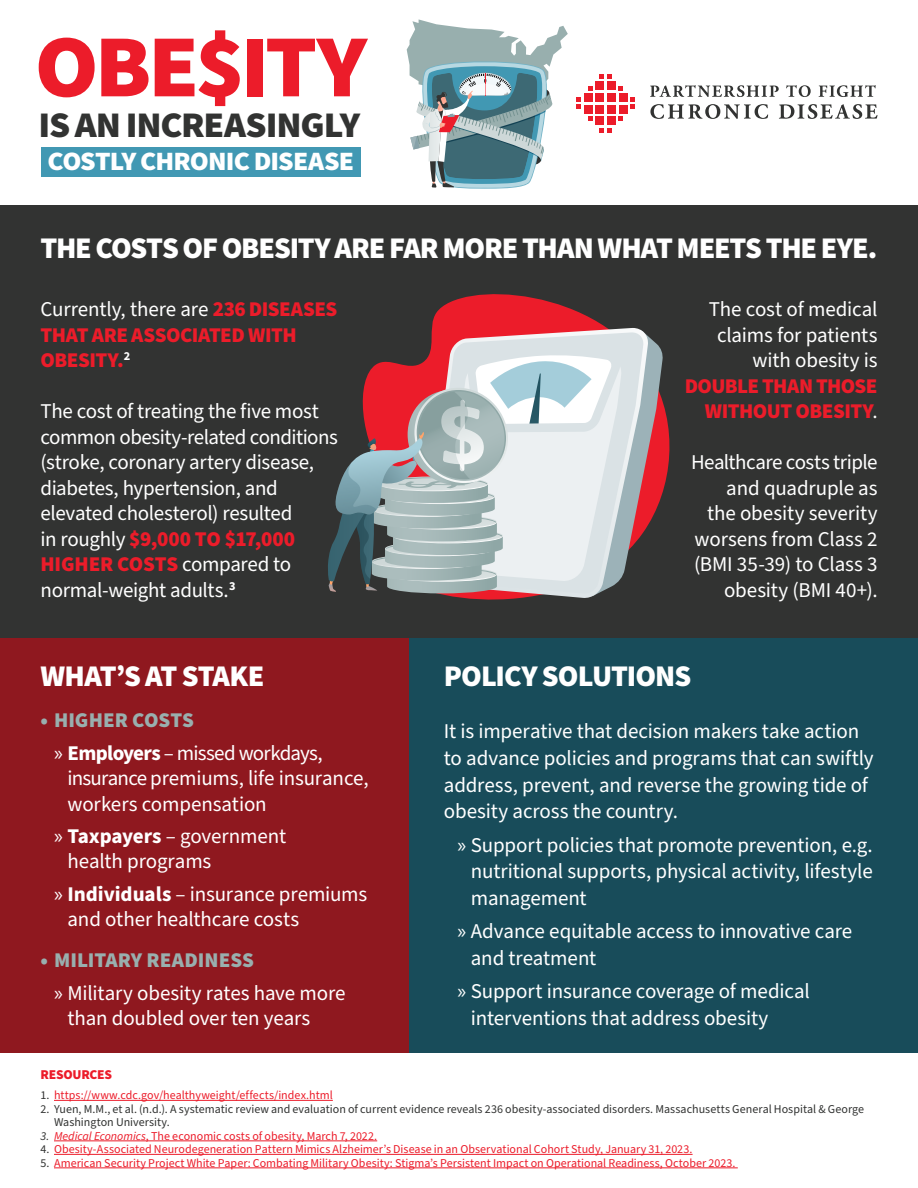
<style>
.page{position:relative;width:918px;height:1188px;background:#fff}
.page>*{position:absolute;margin:0;border:0;box-sizing:border-box;transform-origin:0 0}
.t1{font:900 88.65px "Source Sans Pro";letter-spacing:-.04em;color:#ec1c2a;scale:1.04 1}
.t2{font:900 36px "Source Sans Pro";letter-spacing:-.03em;color:#323332;scale:1.04 1}
.t3{font:900 30px "Source Sans Pro";letter-spacing:-.04em;color:#fff}
.t4{font:900 26.4px "Source Sans Pro";letter-spacing:-.03em;color:#fff;scale:1.04 1}
.Body_Text{font:21px/25.5px "Source Sans Pro";letter-spacing:-.01em;color:#fff}
.Body_Text-2{font:900 21px/25.5px "Source Sans Pro";letter-spacing:-.025em;color:#ec1c2a}
.t5{font:900 21px "Source Sans Pro";color:#99afae}
.t6{font:900 13.5px "Source Sans Pro";letter-spacing:-.015em;color:#ec1c2a}
.t7{font:12px "Source Sans Pro";color:#ec1c2a}
.t8{font:12px/13.5px "Source Sans Pro";color:#323332}
.s1{font-weight:400;color:#fff}
.s2{font-weight:900;color:#ec1c2a}
.s3{font-family:"Myriad Pro"}
.s4{font-weight:700}
.s5{color:#323332}
.s6{font-style:italic;color:#323332}
.s7{font-style:italic}
</style>
<div class="page">
<div style="left:0;top:205px;width:918px;height:433px;background:#323332"></div>
<hr style="left:54px;top:1100px;width:279px;height:1px;background:#ec1c2a">
<hr style="left:54px;top:1141px;width:323px;height:1px;background:#ec1c2a">
<hr style="left:54px;top:1154px;width:639px;height:1px;background:#ec1c2a">
<hr style="left:54px;top:1168px;width:684px;height:1px;background:#ec1c2a">
<div style="left:311px;top:638px;width:607px;height:415px;background:#184c5a"></div>
<div style="left:0;top:638px;width:408px;height:415px;background:#8f181f"></div>
<svg style="left:431px;top:294px;width:239px;height:306px"></svg>
<svg style="left:435px;top:328px;width:214px;height:271px"></svg>
<svg style="left:328px;top:331px;width:335px;height:265px;background:#b1a6aa"></svg>
<svg style="left:650px;top:85px;width:129px;height:12px"></svg>
<svg style="left:786px;top:85px;width:25px;height:12px"></svg>
<svg style="left:819px;top:85px;width:57px;height:12px"></svg>
<svg style="left:650px;top:104px;width:118px;height:15px"></svg>
<svg style="left:779px;top:104px;width:99px;height:15px"></svg>
<div style="left:596px;top:93px;width:8px;height:9px;background:#ec1c2a"></div>
<div style="left:596px;top:82px;width:8px;height:8px;background:#ec1c2a"></div>
<svg style="left:600px;top:74px;width:11px;height:5px"></svg>
<svg style="left:588px;top:116px;width:4px;height:5px"></svg>
<svg style="left:588px;top:86px;width:4px;height:4px"></svg>
<svg style="left:619px;top:116px;width:4px;height:5px"></svg>
<svg style="left:631px;top:98px;width:4px;height:11px"></svg>
<svg style="left:577px;top:98px;width:4px;height:11px"></svg>
<svg style="left:619px;top:86px;width:4px;height:4px"></svg>
<svg style="left:600px;top:128px;width:11px;height:4px"></svg>
<div style="left:584px;top:93px;width:8px;height:9px;background:#ec1c2a"></div>
<div style="left:584px;top:105px;width:8px;height:8px;background:#ec1c2a"></div>
<div style="left:619px;top:93px;width:8px;height:9px;background:#ec1c2a"></div>
<div style="left:619px;top:105px;width:8px;height:8px;background:#ec1c2a"></div>
<div style="left:596px;top:105px;width:8px;height:8px;background:#ec1c2a"></div>
<div style="left:596px;top:116px;width:8px;height:9px;background:#ec1c2a"></div>
<div style="left:607px;top:93px;width:9px;height:9px;background:#ec1c2a"></div>
<div style="left:607px;top:82px;width:9px;height:8px;background:#ec1c2a"></div>
<div style="left:607px;top:105px;width:9px;height:8px;background:#ec1c2a"></div>
<div style="left:607px;top:116px;width:9px;height:9px;background:#ec1c2a"></div>
<svg style="left:407px;top:19px;width:161px;height:170px"></svg>
<div style="left:41px;top:147px;width:319px;height:29px;background:#4198b3"></div>
<p class="t1" style="left:35px;top:6px;width:321px">OBE$ITY</p>
<p class="t2" style="left:39px;top:100px;width:311px">IS AN INCREASINGLY</p>
<p class="t4" style="left:48px;top:143px;width:296px">COSTLY CHRONIC DISEASE</p>
<h1 class="t3" style="left:40px;top:227px;width:839px">THE COSTS OF OBESITY ARE FAR MORE THAN WHAT MEETS THE EYE.</h1>
<p class="Body_Text-2" style="left:40px;top:297px;width:298px"><span class="s1">Currently, there are</span> 236 DISEASES<br>THAT ARE ASSOCIATED WITH<br>OBESITY.<sup>2</sup></p>
<p class="Body_Text" style="left:40px;top:399px;width:299px">The cost of treating the five most common obesity-related conditions (stroke, coronary artery disease, diabetes, hypertension, and elevated cholesterol) resulted<br>in roughly <span class="s2">$9,000 TO $17,000<br>HIGHER COSTS</span> compared to normal-weight adults.<sup>3</sup></p>
<h1 class="t3" style="left:40px;top:655px;width:226px">WHAT’S AT STAKE</h1>
<p class="t5" style="left:40px;top:706px;width:155px">• HIGHER COSTS</p>
<p class="Body_Text" style="left:68px;top:741px;width:303px;text-indent:-14px"><span class="s3">»</span> <span class="s4">Employers</span> – missed workdays, insurance premiums, life insurance, workers compensation</p>
<p class="Body_Text" style="left:68px;top:824px;width:220px;text-indent:-14px"><span class="s3">»</span> <span class="s4">Taxpayers</span> – government health programs</p>
<p class="Body_Text" style="left:68px;top:882px;width:301px;text-indent:-14px"><span class="s3">»</span> <span class="s4">Individuals</span> – insurance premiums and other healthcare costs</p>
<p class="t5" style="left:40px;top:946px;width:215px">• MILITARY READINESS</p>
<p class="Body_Text" style="left:68px;top:981px;width:280px;text-indent:-14px"><span class="s3">»</span> Military obesity rates have more than doubled over ten years</p>
<p class="Body_Text" style="left:685px;top:297px;width:194px;text-align:right">The cost of medical claims for patients with obesity is<br><span class="s2">DOUBLE THAN THOSE<br>WITHOUT OBESITY</span>.</p>
<p class="Body_Text" style="left:691px;top:450px;width:188px;text-align:right">Healthcare costs triple and quadruple as<br>the obesity severity worsens from Class 2 (BMI 35-39) to Class 3 obesity (BMI 40+).</p>
<h1 class="t3" style="left:444px;top:655px;width:249px">POLICY SOLUTIONS</h1>
<p class="Body_Text" style="left:444px;top:719px;width:431px;line-height:26.7px">It is imperative that decision makers take action to advance policies and programs that can swiftly address, prevent, and reverse the growing tide of obesity across the country.</p>
<p class="Body_Text" style="left:471px;top:832px;width:403px;line-height:26.7px;text-align:justify;text-indent:-14px"><span class="s3">»</span> Support policies that promote prevention, e.g. nutritional supports, physical activity, lifestyle management</p>
<p class="Body_Text" style="left:471px;top:919px;width:383px;line-height:26.7px;text-indent:-14px"><span class="s3">»</span> Advance equitable access to innovative care and treatment</p>
<p class="Body_Text" style="left:471px;top:979px;width:340px;line-height:26.7px;text-indent:-14px"><span class="s3">»</span> Support insurance coverage of medical interventions that address obesity</p>
<h1 class="t6" style="left:40px;top:1065px;width:73px">RESOURCES</h1>
<p class="t7" style="left:40px;top:1087px;width:294px"><span class="s5">1.</span> https://www.cdc.gov/healthyweight/effects/index.html</p>
<p class="t8" style="left:54px;top:1103px;width:812px;text-indent:-14px">2. Yuen, M.M., et al. (n.d.). A systematic review and evaluation of current evidence reveals 236 obesity-associated disorders. Massachusetts General Hospital &amp; George<br>Washington University.</p>
<p class="t7" style="left:40px;top:1128px;width:338px"><span class="s6">3.</span> <span class="s7">Medical Economics</span>, The economic costs of obesity, March 7, 2022.</p>
<p class="t7" style="left:40px;top:1141px;width:654px"><span class="s5">4.</span> Obesity-Associated Neurodegeneration Pattern Mimics Alzheimer’s Disease in an Observational Cohort Study, January 31, 2023.</p>
<p class="t7" style="left:40px;top:1155px;width:697px"><span class="s5">5.</span> American Security Project White Paper: Combating Military Obesity: Stigma’s Persistent Impact on Operational Readiness, October 2023.</p>
</div>
